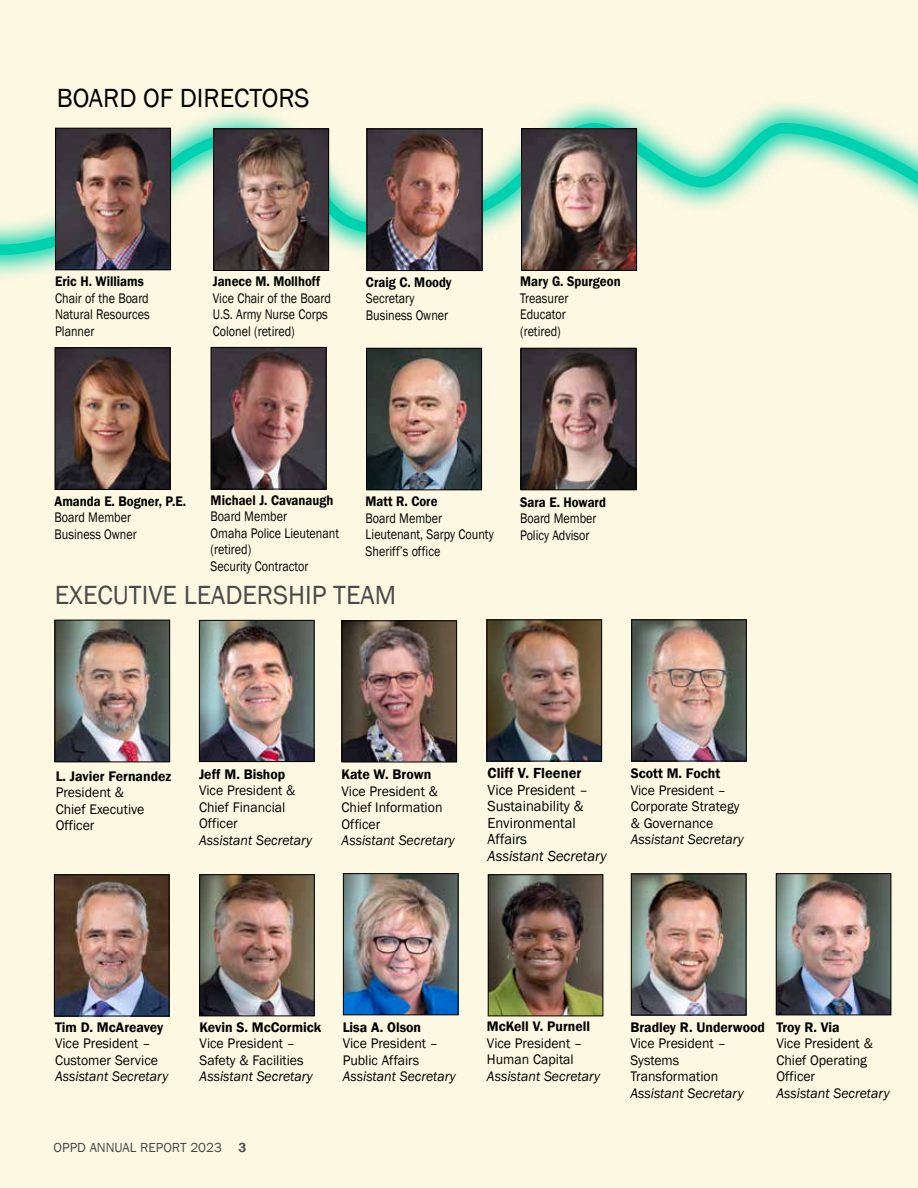
<style>
.page{position:relative;width:918px;height:1188px;background:#fcf8e1}
.page>*{position:absolute;margin:0;border:0;box-sizing:border-box;transform-origin:0 0}
.t1{font:27px "Franklin Gothic";color:#4a4a4a}
.t2{font:27px "Franklin Gothic";color:#000}
.t3{font:15px/16.5px "Franklin Gothic";color:#000}
.t4{font:italic 15px "Franklin Gothic";color:#000}
.t5{font:600 15px "Franklin Gothic";color:#000}
.t6{font:14.25px/16.5px "Franklin Gothic";color:#000}
.t7{font:14.25px/16.5px "Franklin Gothic";color:#000;scale:.85 1}
.t8{font:italic 14.25px "Franklin Gothic";color:#000}
.t9{font:600 14.25px "Franklin Gothic";color:#000}
.t10{font:600 14.25px "Franklin Gothic";color:#000;scale:.9 1}
.t11{font:13.5px "Franklin Gothic";color:#4a4b4b}
.s1{font-weight:600}
</style>
<div class="page">
<div style="left:0;top:96px;width:918px;height:184px;background:#fcf8e1"></div>
<svg style="left:0;top:107px;width:918px;height:153px"></svg>
<img style="left:368px;top:350px;width:112px;height:138px">
<div style="left:366px;top:348px;width:116px;height:142px;border:1px solid #000"></div>
<img style="left:57px;top:349px;width:111px;height:139px">
<div style="left:55px;top:347px;width:115px;height:143px;border:1px solid #000"></div>
<img style="left:523px;top:130px;width:112px;height:139px">
<div style="left:521px;top:128px;width:116px;height:143px;border:1px solid #000"></div>
<img style="left:369px;top:131px;width:111px;height:138px">
<div style="left:367px;top:129px;width:115px;height:142px;border:1px solid #000"></div>
<img style="left:57px;top:130px;width:112px;height:138px">
<div style="left:55px;top:128px;width:116px;height:142px;border:1px solid #000"></div>
<img style="left:201px;top:622px;width:111px;height:138px">
<div style="left:199px;top:620px;width:115px;height:142px;border:1px solid #000"></div>
<img style="left:345px;top:875px;width:111px;height:138px">
<div style="left:343px;top:873px;width:115px;height:142px;border:1px solid #000"></div>
<img style="left:344px;top:622px;width:111px;height:138px">
<div style="left:342px;top:620px;width:115px;height:142px;border:1px solid #000"></div>
<img style="left:633px;top:621px;width:112px;height:138px">
<div style="left:631px;top:619px;width:116px;height:142px;border:1px solid #000"></div>
<img style="left:778px;top:875px;width:111px;height:138px">
<div style="left:776px;top:873px;width:115px;height:142px;border:1px solid #000"></div>
<img style="left:489px;top:622px;width:111px;height:137px">
<div style="left:487px;top:620px;width:115px;height:141px;border:1px solid #000"></div>
<img style="left:201px;top:876px;width:112px;height:138px">
<div style="left:199px;top:874px;width:116px;height:142px;border:1px solid #000"></div>
<img style="left:633px;top:875px;width:111px;height:138px">
<div style="left:631px;top:873px;width:115px;height:142px;border:1px solid #000"></div>
<img style="left:56px;top:876px;width:111px;height:138px">
<div style="left:54px;top:874px;width:115px;height:142px;border:1px solid #000"></div>
<img style="left:490px;top:876px;width:111px;height:138px">
<div style="left:488px;top:874px;width:115px;height:142px;border:1px solid #000"></div>
<img style="left:57px;top:622px;width:111px;height:138px">
<div style="left:55px;top:620px;width:115px;height:142px;border:1px solid #000"></div>
<img style="left:215px;top:130px;width:112px;height:139px">
<div style="left:213px;top:128px;width:116px;height:143px;border:1px solid #000"></div>
<img style="left:213px;top:349px;width:111px;height:138px">
<div style="left:211px;top:347px;width:115px;height:142px;border:1px solid #000"></div>
<img style="left:523px;top:350px;width:111px;height:138px">
<div style="left:521px;top:348px;width:115px;height:142px;border:1px solid #000"></div>
<h1 class="t2" style="left:57px;top:81px;width:254px">BOARD OF DIRECTORS</h1>
<p class="t10" style="left:55px;top:273px;width:100px">Eric H. Williams</p>
<p class="t7" style="left:55px;top:290px;width:113px;text-align:justify">Chair of the Board Natural Resources Planner</p>
<p class="t10" style="left:213px;top:273px;width:121px">Janece M. Mollhoff</p>
<p class="t7" style="left:213px;top:290px;width:140px">Vice Chair of the Board<br>U.S. Army Nurse Corps<br>Colonel (retired)</p>
<p class="t10" style="left:366px;top:273px;width:97px">Craig C. Moody</p>
<p class="t7" style="left:366px;top:290px;width:98px">Secretary<br>Business Owner</p>
<p class="t10" style="left:520px;top:272px;width:113px">Mary G. Spurgeon</p>
<p class="t7" style="left:520px;top:290px;width:58px">Treasurer<br>Educator (retired)</p>
<p class="t10" style="left:55px;top:492px;width:148px">Amanda E. Bogner, P.E.</p>
<p class="t7" style="left:55px;top:510px;width:98px">Board Member<br>Business Owner</p>
<p class="t10" style="left:211px;top:491px;width:138px">Michael J. Cavanaugh</p>
<p class="t7" style="left:211px;top:509px;width:153px">Board Member<br>Omaha Police Lieutenant (retired)<br>Security Contractor</p>
<p class="t10" style="left:366px;top:493px;width:81px">Matt R. Core</p>
<p class="t7" style="left:366px;top:510px;width:152px">Board Member<br>Lieutenant, Sarpy County<br>Sheriff’s office</p>
<h1 class="t1" style="left:55px;top:578px;width:343px">EXECUTIVE LEADERSHIP TEAM</h1>
<p class="t10" style="left:520px;top:493px;width:97px">Sara E. Howard</p>
<p class="t7" style="left:520px;top:511px;width:91px">Board Member<br>Policy Advisor</p>
<p class="t9" style="left:56px;top:767px;width:117px">L. Javier Fernandez</p>
<p class="t6" style="left:56px;top:785px;width:90px">President &amp;<br>Chief Executive<br>Officer</p>
<p class="t9" style="left:199px;top:765px;width:88px">Jeff M. Bishop</p>
<p class="t6" style="left:199px;top:783px;width:98px">Vice President &amp;<br>Chief Financial<br>Officer</p>
<p class="t8" style="left:199px;top:831px;width:115px">Assistant Secretary</p>
<p class="t9" style="left:342px;top:766px;width:91px">Kate W. Brown</p>
<p class="t6" style="left:342px;top:783px;width:102px">Vice President &amp;<br>Chief Information<br>Officer</p>
<p class="t8" style="left:342px;top:832px;width:115px">Assistant Secretary</p>
<p class="t5" style="left:488px;top:764px;width:95px">Cliff V. Fleener</p>
<p class="t3" style="left:488px;top:782px;width:102px">Vice President –<br>Sustainability &amp;<br>Environmental<br>Affairs</p>
<p class="t4" style="left:488px;top:846px;width:121px">Assistant Secretary</p>
<p class="t9" style="left:631px;top:765px;width:91px">Scott M. Focht</p>
<p class="t6" style="left:631px;top:782px;width:110px">Vice President –<br>Corporate Strategy &amp; Governance</p>
<p class="t8" style="left:631px;top:831px;width:115px">Assistant Secretary</p>
<p class="t9" style="left:55px;top:1018px;width:110px">Tim D. McAreavey</p>
<p class="t6" style="left:55px;top:1036px;width:104px">Vice President –<br>Customer Service</p>
<p class="t8" style="left:55px;top:1068px;width:115px">Assistant Secretary</p>
<p class="t9" style="left:200px;top:1018px;width:123px">Kevin S. McCormick</p>
<p class="t6" style="left:200px;top:1035px;width:105px">Vice President –<br>Safety &amp; Facilities</p>
<p class="t8" style="left:200px;top:1067px;width:115px">Assistant Secretary</p>
<p class="t9" style="left:343px;top:1018px;width:80px">Lisa A. Olson</p>
<p class="t6" style="left:343px;top:1036px;width:97px">Vice President –<br>Public Affairs</p>
<p class="t8" style="left:343px;top:1068px;width:115px">Assistant Secretary</p>
<p class="t11" style="left:54px;top:1139px;width:194px">OPPD ANNUAL REPORT 2023 <span class="s1">3</span></p>
<p class="t9" style="left:487px;top:1018px;width:105px">McKell V. Purnell</p>
<p class="t6" style="left:487px;top:1035px;width:97px">Vice President –<br>Human Capital</p>
<p class="t8" style="left:487px;top:1067px;width:115px">Assistant Secretary</p>
<p class="t9" style="left:630px;top:1018px;width:136px">Bradley R. Underwood</p>
<p class="t6" style="left:630px;top:1035px;width:97px">Vice President –<br>Systems<br>Transformation</p>
<p class="t8" style="left:630px;top:1084px;width:115px">Assistant Secretary</p>
<p class="t9" style="left:776px;top:1018px;width:65px">Troy R. Via</p>
<p class="t6" style="left:776px;top:1036px;width:98px">Vice President &amp;<br>Chief Operating<br>Officer</p>
<p class="t8" style="left:776px;top:1084px;width:115px">Assistant Secretary</p>
</div>
